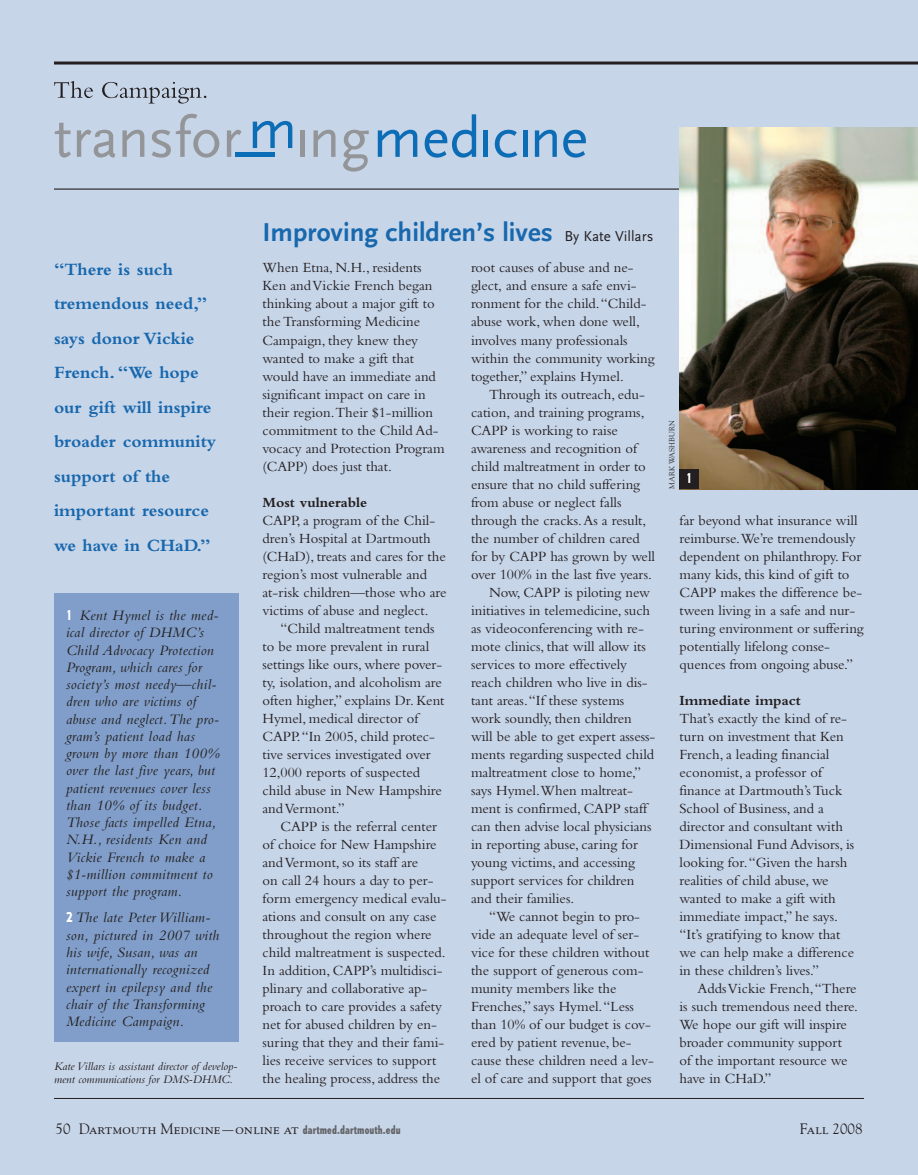
<style>
.page{position:relative;width:918px;height:1175px;background:#fff}
.page>*{position:absolute;margin:0;border:0;box-sizing:border-box;transform-origin:0 0}
.t1{font:700 27px "Scala Sans";color:#1868ad}
.t2{font:700 18px/34.5px "Bembo";color:#1868ad}
.t3{font:italic 15px/17.2px "Bembo";letter-spacing:.02em;color:#231f20}
.t4{font:15px "Goudy SC";color:#231f20}
.t5{font:14.7px/18px "Bembo";color:#231f20}
.t6{font:700 14.7px "Bembo";color:#231f20}
.t7{font:800 condensed 13.5px "Tempo";color:#fff}
.t8{font:italic 12px/13.5px "Bembo";color:#231f20}
.t9{font:7.5px "Goudy";color:#231f20}
.s1{font-family:"Tempo";font-weight:800;font-style:normal;font-stretch:condensed;font-size:13.5px;color:#fff}
.s2{font-weight:400;font-size:15px;color:#231f20}
.s3{font-family:"Goudy"}
.s4{font-family:"Tempo";font-weight:800;font-stretch:condensed;font-size:12px;color:#636366}
</style>
<div class="page">
<div style="left:0;top:0;width:918px;height:1174px;background:#c7d5e9"></div>
<hr style="left:54px;top:1098px;width:810px;height:1px;background:#231f20">
<hr style="left:54px;top:62px;width:864px;height:2px;background:#231f20">
<hr style="left:54px;top:188px;width:864px;height:2px;background:#231f20">
<svg style="left:253px;top:121px;width:39px;height:27px"></svg>
<div style="left:236px;top:152px;width:39px;height:5px;background:#0d6cb6"></div>
<svg style="left:55px;top:123px;width:16px;height:35px"></svg>
<svg style="left:77px;top:130px;width:38px;height:28px"></svg>
<svg style="left:122px;top:130px;width:22px;height:27px"></svg>
<svg style="left:152px;top:114px;width:67px;height:44px"></svg>
<svg style="left:227px;top:130px;width:15px;height:27px"></svg>
<hr style="left:300px;top:130px;width:4px;height:27px;background:#939598">
<svg style="left:314px;top:130px;width:22px;height:27px"></svg>
<svg style="left:343px;top:130px;width:26px;height:42px"></svg>
<svg style="left:378px;top:130px;width:39px;height:27px"></svg>
<svg style="left:425px;top:114px;width:51px;height:44px"></svg>
<hr style="left:484px;top:130px;width:4px;height:27px;background:#0d6cb6">
<svg style="left:495px;top:130px;width:22px;height:28px"></svg>
<div style="left:523px;top:130px;width:5px;height:27px;background:#0d6cb6"></div>
<svg style="left:535px;top:130px;width:22px;height:27px"></svg>
<svg style="left:563px;top:130px;width:23px;height:28px"></svg>
<svg style="left:54px;top:81px;width:39px;height:17px"></svg>
<svg style="left:102px;top:82px;width:104px;height:22px"></svg>
<img style="left:680px;top:128px;width:238px;height:361px">
<div style="left:680px;top:470px;width:19px;height:19px;background:#231f20"></div>
<div style="left:54px;top:592px;width:184px;height:449px;background:#809ec9"></div>
<p class="t2" style="left:54px;top:253px;width:164px">“There is such tremendous need,” says donor Vickie<br>French. “We hope our gift will inspire broader community support of the important resource we have in CHaD.”</p>
<p class="t3" style="left:66px;top:608px;width:155px"><span class="s1">1</span> Kent Hymel is the med&shy;ical director of DHMC’s<br>Child Advocacy Protection<br>Program, which cares for society’s most needy—chil&shy;dren who are victims of abuse and neglect.The pro&shy;gram’s patient load has grown by more than 100% over the last five years, but patient revenues cover less than 10% of its budget.<br>Those facts impelled Etna,<br>N.H., residents Ken and<br>Vickie French to make a $1-million commitment to support the program.</p>
<p class="t3" style="left:66px;top:910px;width:155px"><span class="s1">2</span> The late Peter William&shy;son, pictured in 2007 with his wife, Susan, was an internationally recognized expert in epilepsy and the chair of the Transforming<br>Medicine Campaign.</p>
<p class="t8" style="left:54px;top:1060px;width:185px">Kate Villars is assistant director of develop&shy;ment communications for DMS-DHMC.</p>
<h1 class="t1" style="left:262px;top:223px;width:393px">Improving children’s lives <span class="s2">By Kate Villars</span></h1>
<p class="t5" style="left:262px;top:260px;width:184px">When Etna, N.H., residents<br>Ken andVickie French began thinking about a major gift to the Transforming Medicine<br>Campaign, they knew they wanted to make a gift that would have an immediate and significant impact on care in their region.Their $1-million commitment to the Child Ad&shy;vocacy and Protection Program (CAPP) does just that.</p>
<p class="t6" style="left:262px;top:497px;width:106px">Most vulnerable</p>
<p class="t5" style="left:262px;top:512px;width:185px">CAPP, a program of the Chil&shy;dren’s Hospital at Dartmouth (CHaD), treats and cares for the region’s most vulnerable and at-risk children—those who are victims of abuse and neglect.</p>
<p class="t5" style="left:262px;top:620px;width:184px;text-indent:18px">“Child maltreatment tends to be more prevalent in rural settings like ours, where pover&shy;ty, isolation, and alcoholism are often higher,” explains Dr. Kent<br>Hymel, medical director of<br>CAPP.“In 2005, child protec&shy;tive services investigated over<br>12,000 reports of suspected child abuse in New Hampshire andVermont.”</p>
<p class="t5" style="left:262px;top:818px;width:186px;text-indent:18px">CAPP is the referral center of choice for New Hampshire andVermont, so its staff are<br>on call 24 hours a day to per&shy;form emergency medical evalu&shy;ations and consult on any case throughout the region where child maltreatment is suspected.<br>In addition, CAPP’s multidisci&shy;plinary and collaborative ap&shy;proach to care provides a safety net for abused children by en&shy;suring that they and their fami&shy;lies receive services to support the healing process, address the</p>
<p class="t5" style="left:471px;top:260px;width:185px">root causes of abuse and ne&shy;glect, and ensure a safe envi&shy;ronment for the child.“Child&shy;abuse work, when done well, involves many professionals within the community working together,” explains Hymel.</p>
<p class="t5" style="left:489px;top:386px;width:157px">Through its outreach, edu-</p>
<p class="t5" style="left:471px;top:404px;width:175px">cation, and training programs,</p>
<p class="t5" style="left:471px;top:422px;width:148px">CAPP is working to raise</p>
<p class="t5" style="left:471px;top:440px;width:168px">awareness and recognition of</p>
<p class="t5" style="left:471px;top:458px;width:176px">child maltreatment in order to</p>
<p class="t5" style="left:471px;top:476px;width:171px">ensure that no child suffering</p>
<p class="t5" style="left:471px;top:494px;width:152px">from abuse or neglect falls</p>
<p class="t5" style="left:471px;top:512px;width:177px">through the cracks.As a result,</p>
<p class="t5" style="left:471px;top:530px;width:170px">the number of children cared</p>
<p class="t5" style="left:471px;top:548px;width:186px">for by CAPP has grown by well</p>
<p class="t5" style="left:471px;top:566px;width:182px">over 100% in the last five years.</p>
<p class="t5" style="left:489px;top:584px;width:163px">Now, CAPP is piloting new</p>
<p class="t5" style="left:471px;top:602px;width:181px">initiatives in telemedicine, such</p>
<p class="t5" style="left:471px;top:620px;width:174px">as videoconferencing with re-</p>
<p class="t5" style="left:471px;top:638px;width:176px">mote clinics, that will allow its</p>
<p class="t5" style="left:471px;top:656px;width:158px">services to more effectively</p>
<p class="t5" style="left:471px;top:674px;width:178px">reach children who live in dis-</p>
<p class="t5" style="left:471px;top:692px;width:155px">tant areas.“If these systems</p>
<p class="t5" style="left:471px;top:710px;width:162px">work soundly, then children</p>
<p class="t5" style="left:471px;top:728px;width:186px">will be able to get expert assess-</p>
<p class="t5" style="left:471px;top:746px;width:185px">ments regarding suspected child</p>
<p class="t5" style="left:471px;top:764px;width:172px">maltreatment close to home,”</p>
<p class="t5" style="left:471px;top:782px;width:163px">says Hymel.When maltreat-</p>
<p class="t5" style="left:471px;top:800px;width:178px">ment is confirmed, CAPP staff</p>
<p class="t5" style="left:471px;top:818px;width:182px">can then advise local physicians</p>
<p class="t5" style="left:471px;top:836px;width:168px">in reporting abuse, caring for</p>
<p class="t5" style="left:471px;top:854px;width:166px">young victims, and accessing</p>
<p class="t5" style="left:471px;top:872px;width:165px">support services for children</p>
<p class="t5" style="left:471px;top:890px;width:105px">and their families.</p>
<p class="t5" style="left:489px;top:908px;width:153px">“We cannot begin to pro-</p>
<p class="t5" style="left:471px;top:926px;width:170px">vide an adequate level of ser-</p>
<p class="t5" style="left:471px;top:944px;width:180px">vice for these children without</p>
<p class="t5" style="left:471px;top:962px;width:174px">the support of generous com-</p>
<p class="t5" style="left:471px;top:980px;width:147px">munity members like the</p>
<p class="t5" style="left:471px;top:998px;width:164px">Frenches,” says Hymel.“Less</p>
<p class="t5" style="left:471px;top:1016px;width:182px">than 10% of our budget is cov-</p>
<p class="t5" style="left:471px;top:1034px;width:162px">ered by patient revenue, be-</p>
<p class="t5" style="left:471px;top:1052px;width:184px">cause these children need a lev-</p>
<p class="t5" style="left:471px;top:1070px;width:182px">el of care and support that goes</p>
<p class="t9" style="left:668px;top:488px;width:70px;rotate:-90deg">MARK WASHBURN</p>
<p class="t7" style="left:686px;top:473px;width:8px">1</p>
<p class="t5" style="left:679px;top:512px;width:186px">far beyond what insurance will reimburse.We’re tremendously dependent on philanthropy. For many kids, this kind of gift to<br>CAPP makes the difference be&shy;tween living in a safe and nur&shy;turing environment or suffering potentially lifelong conse&shy;quences from ongoing abuse.”</p>
<p class="t6" style="left:679px;top:695px;width:123px">Immediate impact</p>
<p class="t5" style="left:679px;top:710px;width:176px">That’s exactly the kind of re&shy;turn on investment that Ken<br>French, a leading financial economist, a professor of finance at Dartmouth’s Tuck<br>School of Business, and a director and consultant with<br>Dimensional Fund Advisors, is looking for.“Given the harsh realities of child abuse, we wanted to make a gift with immediate impact,” he says. “It’s gratifying to know that we can help make a difference in these children’s lives.”</p>
<p class="t5" style="left:679px;top:980px;width:180px;text-indent:18px">AddsVickie French,“There is such tremendous need there.<br>We hope our gift will inspire broader community support<br>of the important resource we have in CHaD.”</p>
<p class="t4" style="left:56px;top:1122px;width:347px"><span class="s3">50</span> Dartmouth Medicine—online at <span class="s4">dartmed.dartmouth.edu</span></p>
<p class="t4" style="left:800px;top:1122px;width:64px">Fall <span class="s3">2008</span></p>
</div>
